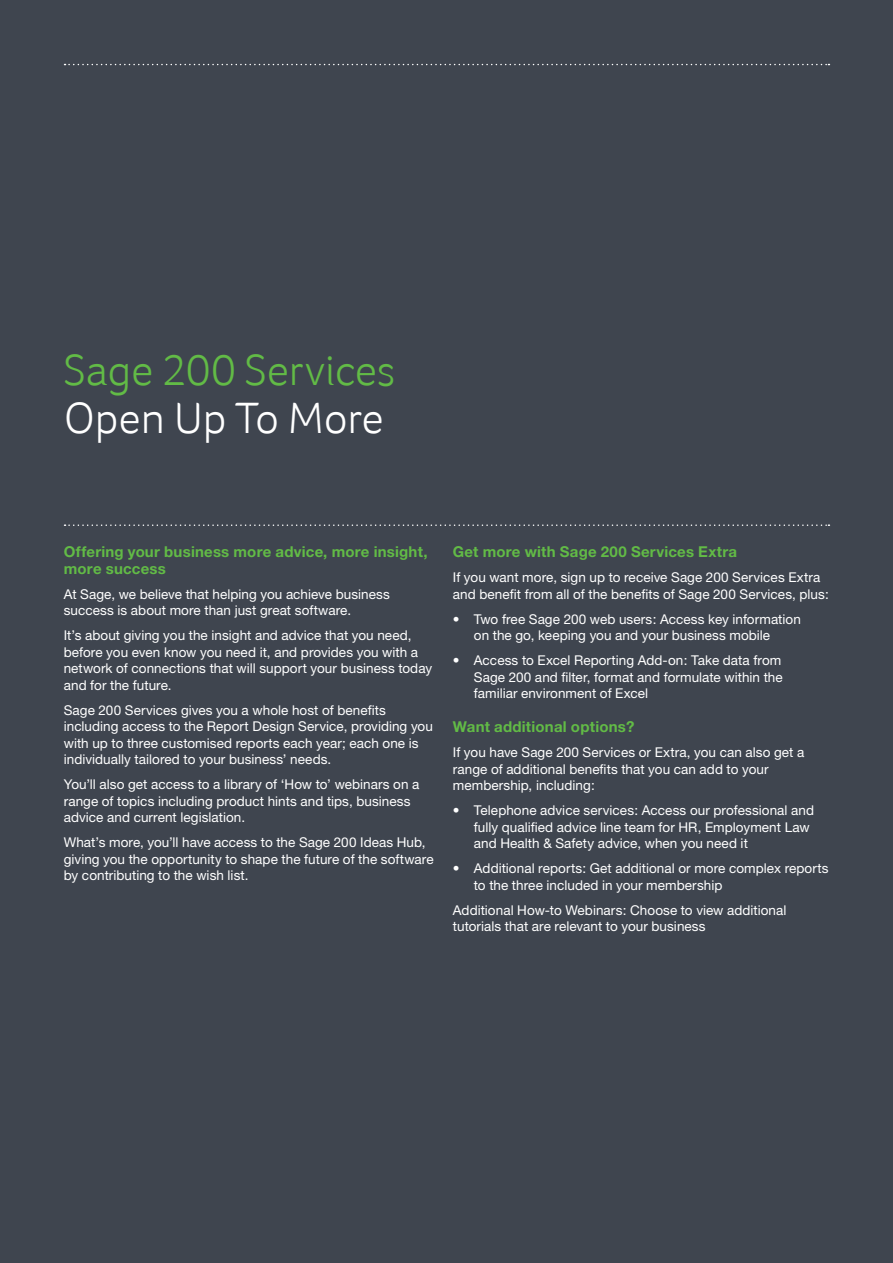
<style>
.page{position:relative;width:893px;height:1263px;background:#3f454f}
.page>*{position:absolute;margin:0;border:0;box-sizing:border-box;transform-origin:0 0}
.t1{font:300 45px "Foco";color:#62bb46}
.t2{font:300 45px "Foco";letter-spacing:-.005em;color:#fff}
.t3{font:700 15px/16.5px "Helvetica Neue";letter-spacing:.015em;color:#62bb46}
.t4{font:13.5px/16.5px "Helvetica Neue";letter-spacing:.005em;color:#fff}
</style>
<div class="page">
<svg style="left:65px;top:64px;width:764px;height:1px"></svg>
<svg style="left:65px;top:524px;width:764px;height:2px"></svg>
<h1 class="t1" style="left:64px;top:344px;width:333px">Sage 200 Services</h1>
<h1 class="t2" style="left:64px;top:392px;width:322px">Open Up To More</h1>
<p class="t3" style="left:64px;top:543px;width:365px">Offering your business more advice, more insight, more success</p>
<p class="t4" style="left:64px;top:586px;width:328px">At Sage, we believe that helping you achieve business success is about more than just great software.</p>
<p class="t4" style="left:64px;top:627px;width:370px">It’s about giving you the insight and advice that you need, before you even know you need it, and provides you with a network of connections that will support your business today and for the future.</p>
<p class="t4" style="left:64px;top:702px;width:371px">Sage 200 Services gives you a whole host of benefits including access to the Report Design Service, providing you with up to three customised reports each year; each one is individually tailored to your business’ needs.</p>
<p class="t4" style="left:64px;top:776px;width:357px">You’ll also get access to a library of ‘How to’ webinars on a range of topics including product hints and tips, business advice and current legislation.</p>
<p class="t4" style="left:64px;top:834px;width:371px">What’s more, you’ll have access to the Sage 200 Ideas Hub, giving you the opportunity to shape the future of the software by contributing to the wish list.</p>
<p class="t3" style="left:453px;top:543px;width:286px">Get more with Sage 200 Services Extra</p>
<p class="t4" style="left:453px;top:569px;width:378px">If you want more, sign up to receive Sage 200 Services Extra and benefit from all of the benefits of Sage 200 Services, plus:</p>
<p class="t4" style="left:474px;top:611px;width:328px;text-indent:-21px">• Two free Sage 200 web users: Access key information on the go, keeping you and your business mobile</p>
<p class="t4" style="left:474px;top:652px;width:310px;text-align:justify;text-indent:-21px">• Access to Excel Reporting Add-on: Take data from Sage 200 and filter, format and formulate within the familiar environment of Excel</p>
<p class="t3" style="left:453px;top:718px;width:183px">Want additional options?</p>
<p class="t4" style="left:453px;top:744px;width:353px">If you have Sage 200 Services or Extra, you can also get a range of additional benefits that you can add to your membership, including:</p>
<p class="t4" style="left:474px;top:802px;width:342px;text-indent:-21px">• Telephone advice services: Access our professional and fully qualified advice line team for HR, Employment Law and Health &amp; Safety advice, when you need it</p>
<p class="t4" style="left:474px;top:860px;width:356px;text-indent:-21px">• Additional reports: Get additional or more complex reports to the three included in your membership</p>
<p class="t4" style="left:453px;top:901px;width:335px">Additional How-to Webinars: Choose to view additional tutorials that are relevant to your business</p>
</div>
